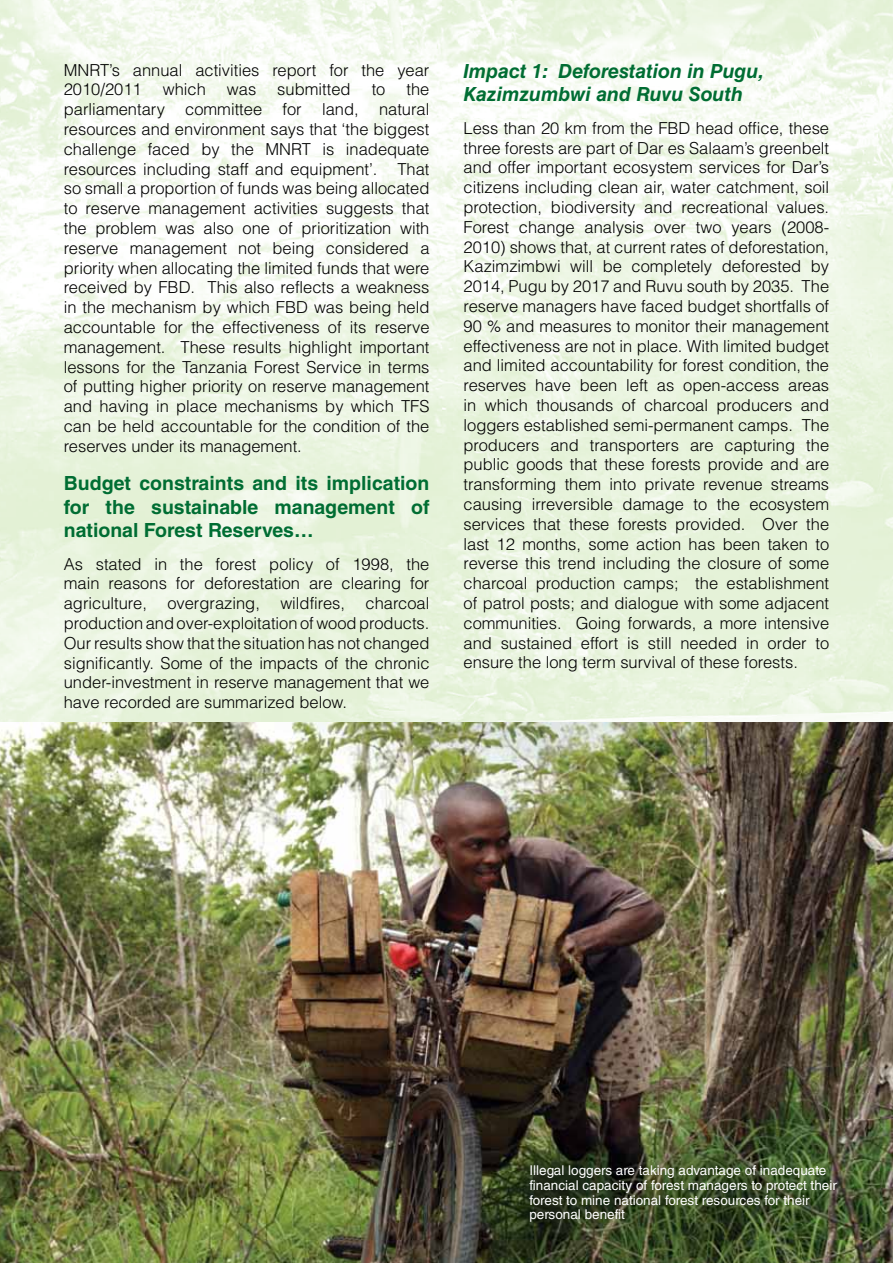
<style>
.page{position:relative;width:893px;height:1263px;background:#fff}
.page>*{position:absolute;margin:0;border:0;box-sizing:border-box;transform-origin:0 0}
.t1{font:700 19.5px/23.4px "Helvetica LT Std";color:#006d33;text-align:justify}
.t2{font:italic 700 19.5px/23.4px "Helvetica LT Std";color:#006d33}
.t3{font:300 16.5px/19.8px "Helvetica LT Std";color:#000;text-align:justify}
.t4{font:13.5px/14.9px "Helvetica LT Std";color:#fff}
</style>
<div class="page">
<img style="left:0;top:0;width:893px;height:723px">
<img style="left:0;top:723px;width:893px;height:540px">
<p class="t3" style="left:64px;top:60px;width:367px">MNRT’s annual activities report for the year<br>2010/2011</p>
<p class="t3" style="left:64px;top:80px;width:367px;text-indent:343px">the parliamentary committee for land, natural resources and environment says that ‘the biggest challenge faced by the MNRT is inadequate resources including staff and equipment’. That so small a proportion of funds was being allocated to reserve management activities suggests that the problem was also one of prioritization with reserve management not being considered a priority when allocating the limited funds that were received by FBD. This also reflects a weakness in the mechanism by which FBD was being held accountable for the effectiveness of its reserve management. These results highlight important lessons for the Tanzania Forest Service in terms of putting higher priority on reserve management and having in place mechanisms by which TFS can be held accountable for the condition of the reserves under its management.</p>
<p class="t1" style="left:64px;top:471px;width:367px">Budget constraints and its implication for the sustainable management of national Forest Reserves…</p>
<p class="t3" style="left:64px;top:554px;width:367px">As stated in the forest policy of 1998, the main reasons for deforestation are clearing for agriculture, overgrazing, wildfires, charcoal production and over-exploitation of wood products.<br>Our results show that the situation has not changed significantly. Some of the impacts of the chronic under-investment in reserve management that we have recorded are summarized below.</p>
<p class="t3" style="left:163px;top:80px;width:45px">which</p>
<p class="t3" style="left:227px;top:80px;width:31px">was</p>
<p class="t3" style="left:277px;top:80px;width:75px">submitted</p>
<p class="t3" style="left:372px;top:80px;width:15px">to</p>
<p class="t2" style="left:463px;top:59px;width:302px">Impact 1: Deforestation in Pugu,<br>Kazimzumbwi and Ruvu South</p>
<p class="t3" style="left:463px;top:118px;width:367px">Less than 20 km from the FBD head office, these three forests are part of Dar es Salaam’s greenbelt and offer important ecosystem services for Dar’s citizens including clean air, water catchment, soil protection, biodiversity and recreational values.<br>Forest change analysis over two years (2008- 2010) shows that, at current rates of deforestation, Kazimzimbwi will be completely deforested by 2014, Pugu by 2017 and Ruvu south by 2035. The reserve managers have faced budget shortfalls of 90 % and measures to monitor their management effectiveness are not in place. With limited budget and limited accountability for forest condition, the reserves have been left as open-access areas in which thousands of charcoal producers and loggers established semi-permanent camps. The producers and transporters are capturing the public goods that these forests provide and are transforming them into private revenue streams causing irreversible damage to the ecosystem services that these forests provided. Over the last 12 months, some action has been taken to reverse this trend including the closure of some charcoal production camps; the establishment of patrol posts; and dialogue with some adjacent communities. Going forwards, a more intensive and sustained effort is still needed in order to ensure the long term survival of these forests.</p>
<p class="t4" style="left:529px;top:1163px;width:309px">Illegal loggers are taking advantage of inadequate financial capacity of forest managers to protect their forest to mine national forest resources for their personal benefit</p>
</div>
